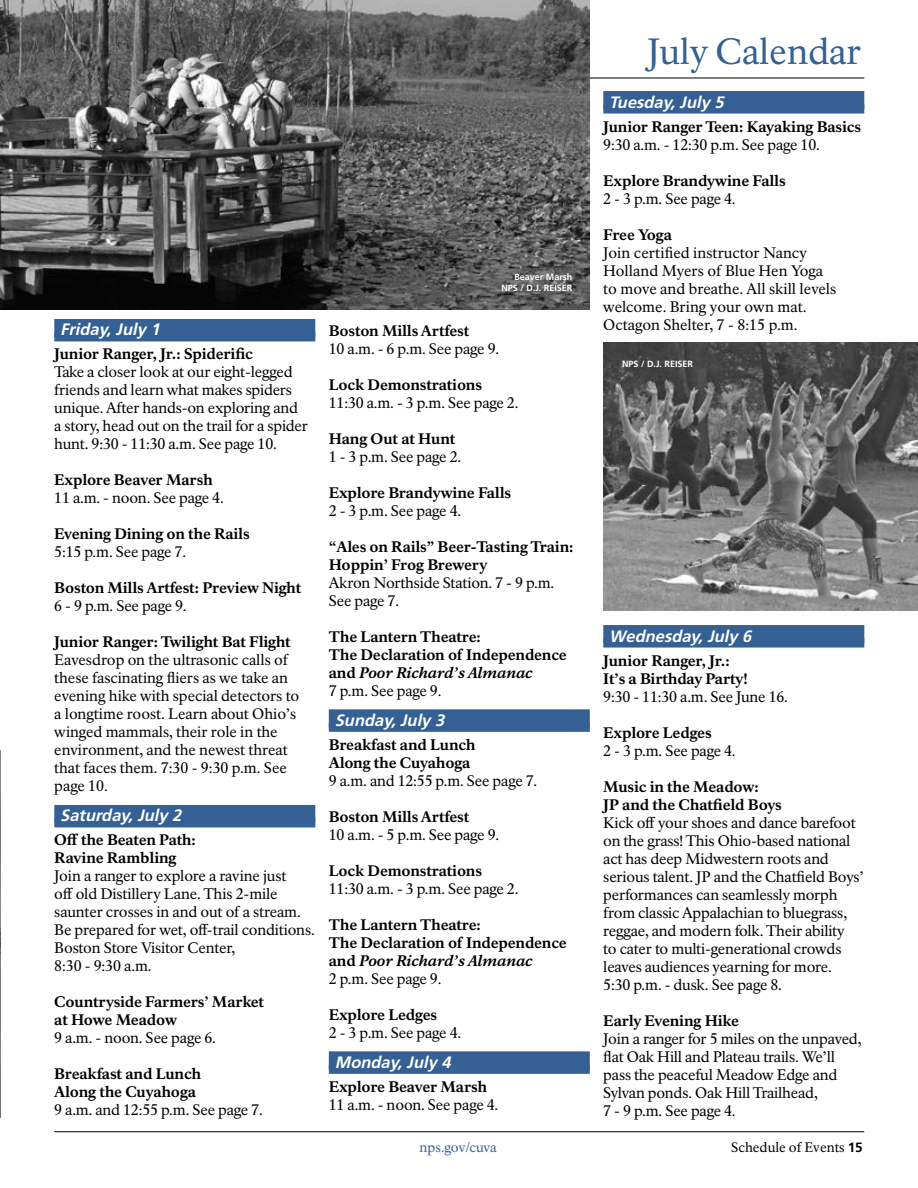
<style>
.page{position:relative;width:918px;height:1188px;background:#fff}
.page>*{position:absolute;margin:0;border:0;box-sizing:border-box;transform-origin:0 0}
.t1{font:36px "NPS Rawlinson OT";letter-spacing:-.005em;color:#346094}
.t2{font:italic 700 16.5px "Frutiger LT Std";color:#fff}
.t3{font:15px/18px "NPS Rawlinson OT";letter-spacing:-.01em;color:#000}
.t4{font:800 15px/18px "NPS Rawlinson OT";letter-spacing:-.01em;color:#000}
.t5{font:13.5px "NPS Rawlinson OT";color:#000}
.t6{font:13.5px "NPS Rawlinson OT";letter-spacing:-.01em;color:#346094}
.t7{font:700 9px/10.8px "Frutiger LT Std";color:#fff;text-align:right}
.s1{font-style:italic}
.s2{font-weight:400}
.s3{font-family:"Frutiger LT Std";font-weight:700}
</style>
<div class="page">
<hr style="left:54px;top:1131px;width:810px;height:1px;background:#000">
<hr style="left:54px;top:78px;width:810px;height:1px;background:#000">
<div style="left:54px;top:319px;width:261px;height:18px;background:#346094"></div>
<div style="left:54px;top:332px;width:261px;height:9px;background:#346094"></div>
<div style="left:54px;top:805px;width:261px;height:18px;background:#346094"></div>
<div style="left:54px;top:818px;width:261px;height:9px;background:#346094"></div>
<div style="left:329px;top:709px;width:261px;height:18px;background:#346094"></div>
<div style="left:329px;top:723px;width:261px;height:9px;background:#346094"></div>
<div style="left:329px;top:1051px;width:261px;height:18px;background:#346094"></div>
<div style="left:329px;top:1065px;width:261px;height:9px;background:#346094"></div>
<div style="left:603px;top:91px;width:261px;height:18px;background:#346094"></div>
<div style="left:603px;top:105px;width:261px;height:9px;background:#346094"></div>
<div style="left:603px;top:625px;width:261px;height:18px;background:#346094"></div>
<div style="left:603px;top:639px;width:261px;height:9px;background:#346094"></div>
<img style="left:0;top:0;width:590px;height:310px">
<img style="left:603px;top:343px;width:315px;height:267px">
<img style="left:0;top:750px;width:1px;height:368px">
<p class="t2" style="left:60px;top:320px;width:105px">Friday,July 1</p>
<p class="t4" style="left:54px;top:346px;width:200px">Junior Ranger, Jr.: Spiderific</p>
<p class="t3" style="left:54px;top:363px;width:255px">Take a closer look at our eight-legged friends and learn what makes spiders unique. After hands-on exploring and a story, head out on the trail for a spider hunt. 9:30 - 11:30 a.m. See page 10.</p>
<p class="t4" style="left:54px;top:472px;width:160px">Explore Beaver Marsh</p>
<p class="t3" style="left:54px;top:489px;width:171px">11 a.m. - noon. See page 4.</p>
<p class="t4" style="left:54px;top:526px;width:197px">Evening Dining on the Rails</p>
<p class="t3" style="left:54px;top:543px;width:133px">5:15 p.m. See page 7.</p>
<p class="t4" style="left:54px;top:580px;width:249px">Boston Mills Artfest: Preview Night</p>
<p class="t3" style="left:54px;top:597px;width:134px">6 - 9 p.m. See page 9.</p>
<p class="t4" style="left:54px;top:634px;width:238px">Junior Ranger: Twilight Bat Flight</p>
<p class="t3" style="left:54px;top:651px;width:246px">Eavesdrop on the ultrasonic calls of these fascinating fliers as we take an evening hike with special detectors to a longtime roost. Learn about Ohio’s winged mammals, their role in the environment, and the newest threat that faces them. 7:30 - 9:30 p.m. See page 10.</p>
<p class="t2" style="left:60px;top:806px;width:127px">Saturday,July 2</p>
<p class="t4" style="left:54px;top:832px;width:143px">Off the Beaten Path:<br>Ravine Rambling</p>
<p class="t3" style="left:54px;top:867px;width:262px">Join a ranger to explore a ravine just<br>off old Distillery Lane. This 2-mile saunter crosses in and out of a stream.<br>Be prepared for wet, off-trail conditions.<br>Boston Store Visitor Center,<br>8:30 - 9:30 a.m.</p>
<p class="t4" style="left:54px;top:994px;width:211px">Countryside Farmers’ Market at Howe Meadow</p>
<p class="t3" style="left:54px;top:1029px;width:163px">9 a.m. - noon. See page 6.</p>
<p class="t4" style="left:54px;top:1066px;width:148px">Breakfast and Lunch<br>Along the Cuyahoga</p>
<p class="t3" style="left:54px;top:1101px;width:210px">9 a.m. and 12:55 p.m. See page 7.</p>
<p class="t7" style="left:501px;top:271px;width:73px">Beaver Marsh<br>NPS / D.J. REISER</p>
<p class="t4" style="left:329px;top:322px;width:142px">Boston Mills Artfest</p>
<p class="t3" style="left:329px;top:340px;width:172px">10 a.m. - 6 p.m. See page 9.</p>
<p class="t4" style="left:329px;top:376px;width:155px">Lock Demonstrations</p>
<p class="t3" style="left:329px;top:394px;width:191px">11:30 a.m. - 3 p.m. See page 2.</p>
<p class="t4" style="left:329px;top:430px;width:128px">Hang Out at Hunt</p>
<p class="t3" style="left:329px;top:448px;width:134px">1 - 3 p.m. See page 2.</p>
<p class="t4" style="left:329px;top:484px;width:184px">Explore Brandywine Falls</p>
<p class="t3" style="left:329px;top:502px;width:134px">2 - 3 p.m. See page 4.</p>
<p class="t4" style="left:329px;top:538px;width:246px">“Ales on Rails” Beer-Tasting Train:<br>Hoppin’ Frog Brewery</p>
<p class="t3" style="left:329px;top:574px;width:227px">Akron Northside Station. 7 - 9 p.m.<br>See page 7.</p>
<p class="t4" style="left:329px;top:628px;width:240px">The Lantern Theatre:<br>The Declaration of Independence and <span class="s1">Poor Richard’s Almanac<br></span><span class="s2">7 p.m. See page 9.</span></p>
<p class="t2" style="left:335px;top:710px;width:115px">Sunday,July 3</p>
<p class="t4" style="left:329px;top:736px;width:148px">Breakfast and Lunch<br>Along the Cuyahoga</p>
<p class="t3" style="left:329px;top:772px;width:210px">9 a.m. and 12:55 p.m. See page 7.</p>
<p class="t4" style="left:329px;top:808px;width:142px">Boston Mills Artfest</p>
<p class="t3" style="left:329px;top:826px;width:172px">10 a.m. - 5 p.m. See page 9.</p>
<p class="t4" style="left:329px;top:862px;width:155px">Lock Demonstrations</p>
<p class="t3" style="left:329px;top:880px;width:191px">11:30 a.m. - 3 p.m. See page 2.</p>
<p class="t4" style="left:329px;top:916px;width:240px">The Lantern Theatre:<br>The Declaration of Independence and <span class="s1">Poor Richard’s Almanac<br></span><span class="s2">2 p.m. See page 9.</span></p>
<p class="t4" style="left:329px;top:1006px;width:110px">Explore Ledges</p>
<p class="t3" style="left:329px;top:1024px;width:134px">2 - 3 p.m. See page 4.</p>
<p class="t2" style="left:335px;top:1052px;width:122px">Monday,July 4</p>
<p class="t4" style="left:329px;top:1078px;width:160px">Explore Beaver Marsh</p>
<p class="t3" style="left:329px;top:1096px;width:171px">11 a.m. - noon. See page 4.</p>
<h1 class="t1" style="left:647px;top:30px;width:216px">July Calendar</h1>
<p class="t2" style="left:609px;top:92px;width:120px">Tuesday,July 5</p>
<p class="t4" style="left:603px;top:118px;width:259px">Junior Ranger Teen: Kayaking Basics</p>
<p class="t3" style="left:603px;top:136px;width:218px">9:30 a.m. - 12:30 p.m. See page 10.</p>
<p class="t4" style="left:603px;top:172px;width:184px">Explore Brandywine Falls</p>
<p class="t3" style="left:603px;top:190px;width:134px">2 - 3 p.m. See page 4.</p>
<p class="t4" style="left:603px;top:226px;width:70px">Free Yoga</p>
<p class="t3" style="left:603px;top:244px;width:235px">Join certified instructor Nancy<br>Holland Myers of Blue Hen Yoga to move and breathe. All skill levels welcome. Bring your own mat.<br>Octagon Shelter, 7 - 8:15 p.m.</p>
<p class="t7" style="left:622px;top:358px;width:73px">NPS / D.J. REISER</p>
<p class="t2" style="left:609px;top:626px;width:148px">Wednesday,July 6</p>
<p class="t4" style="left:603px;top:652px;width:146px">Junior Ranger, Jr.:<br>It’s a Birthday Party!</p>
<p class="t3" style="left:603px;top:688px;width:186px">9:30 - 11:30 a.m. See June 16.</p>
<p class="t4" style="left:603px;top:724px;width:110px">Explore Ledges</p>
<p class="t3" style="left:603px;top:742px;width:134px">2 - 3 p.m. See page 4.</p>
<p class="t4" style="left:603px;top:778px;width:180px">Music in the Meadow:<br>JP and the Chatfield Boys</p>
<p class="t3" style="left:603px;top:814px;width:262px">Kick off your shoes and dance barefoot on the grass! This Ohio-based national act has deep Midwestern roots and serious talent. JP and the Chatfield Boys’ performances can seamlessly morph from classic Appalachian to bluegrass, reggae, and modern folk. Their ability<br>to cater to multi-generational crowds leaves audiences yearning for more.<br>5:30 p.m. - dusk. See page 8.</p>
<p class="t4" style="left:603px;top:1012px;width:137px">Early Evening Hike</p>
<p class="t3" style="left:603px;top:1030px;width:260px">Join a ranger for 5 miles on the unpaved, flat Oak Hill and Plateau trails. We’ll pass the peaceful Meadow Edge and<br>Sylvan ponds. Oak Hill Trailhead,<br>7 - 9 p.m. See page 4.</p>
<p class="t6" style="left:420px;top:1139px;width:79px">nps.gov/cuva</p>
<p class="t5" style="left:731px;top:1139px;width:133px">Schedule of Events <span class="s3">15</span></p>
</div>
